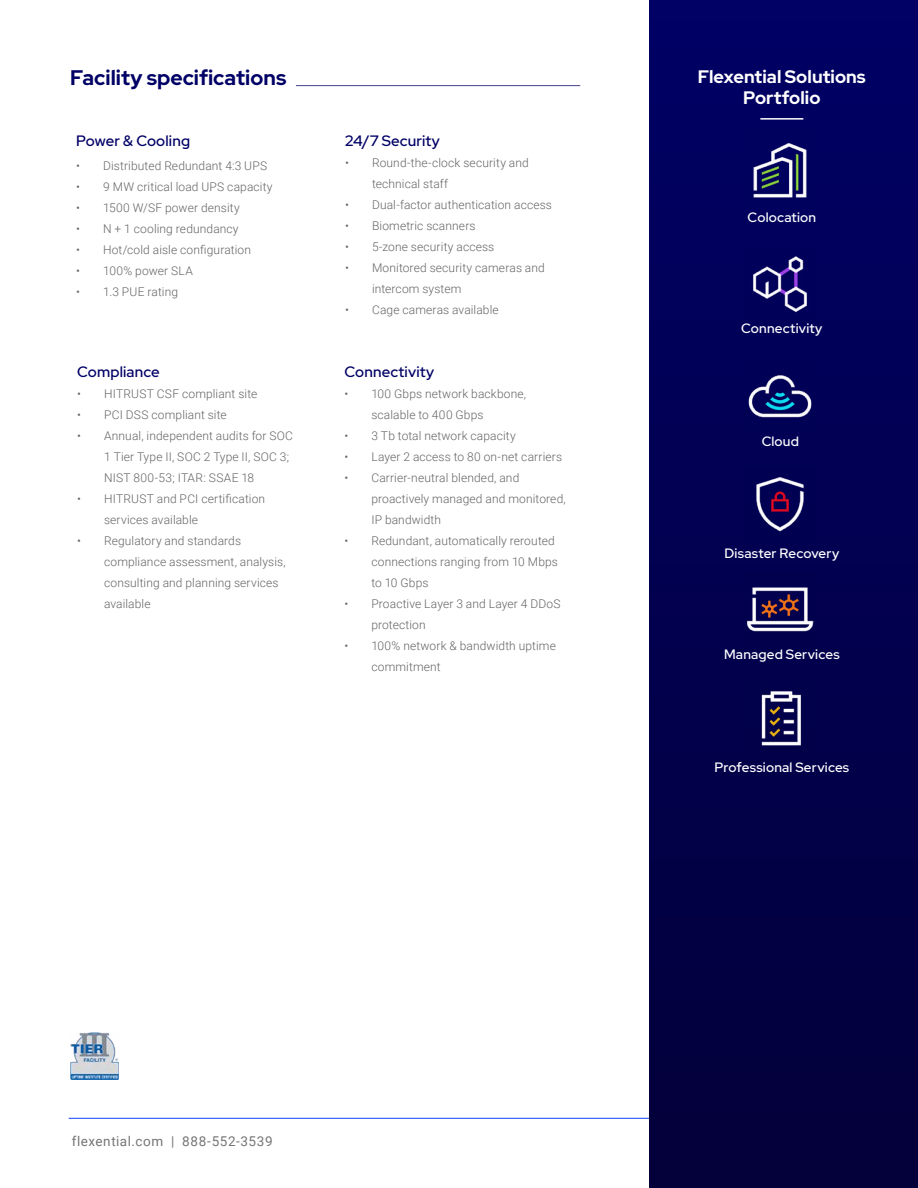
<style>
.page{position:relative;width:918px;height:1188px;background:#fff}
.page>*{position:absolute;margin:0;border:0;box-sizing:border-box;transform-origin:0 0}
.t1{font:700 21px "Red Hat Display";color:#006}
.t2{font:700 18px/21px "Red Hat Display";letter-spacing:.005em;color:#fff;text-align:center}
.t3{font:500 15px "Red Hat Display";letter-spacing:.01em;color:#006}
.t4{font:500 13.5px "Red Hat Display";letter-spacing:.015em;color:#fff}
.t5{font:13.5px "Roboto";letter-spacing:.04em;color:#747575}
.t6{font:300 12px/21px "Roboto";letter-spacing:.01em;color:#636466}
</style>
<div class="page">
<hr style="left:69px;top:1118px;width:580px;height:1px;background:#0c44ff">
<div style="left:649px;top:0;width:269px;height:1188px;background:linear-gradient(to bottom,#000065,#03003a)"></div>
<hr style="left:296px;top:85px;width:284px;height:1px;background:#006">
<img style="left:744px;top:359px;width:73px;height:73px">
<img style="left:744px;top:134px;width:73px;height:73px">
<img style="left:744px;top:248px;width:73px;height:73px">
<img style="left:744px;top:468px;width:73px;height:73px">
<img style="left:744px;top:572px;width:73px;height:73px">
<img style="left:744px;top:681px;width:73px;height:73px">
<hr style="left:760px;top:118px;width:43px;height:2px;background:#fff">
<img style="left:70px;top:1033px;width:48px;height:47px">
<h1 class="t1" style="left:70px;top:64px;width:218px">Facility specifications</h1>
<p class="t3" style="left:76px;top:131px;width:115px">Power &amp; Cooling</p>
<p class="t6" style="left:76px;top:155px;width:193px">• Distributed Redundant 4:3 UPS</p>
<p class="t6" style="left:76px;top:176px;width:198px">• 9 MW critical load UPS capacity</p>
<p class="t6" style="left:76px;top:197px;width:165px">• 1500 W/SF power density</p>
<p class="t6" style="left:76px;top:218px;width:164px">• N + 1 cooling redundancy</p>
<p class="t6" style="left:76px;top:239px;width:176px">• Hot/cold aisle configuration</p>
<p class="t6" style="left:76px;top:260px;width:118px">• 100% power SLA</p>
<p class="t6" style="left:76px;top:281px;width:103px">• 1.3 PUE rating</p>
<p class="t3" style="left:77px;top:362px;width:84px">Compliance</p>
<p class="t6" style="left:77px;top:383px;width:182px">• HITRUST CSF compliant site</p>
<p class="t6" style="left:77px;top:404px;width:151px">• PCI DSS compliant site</p>
<p class="t6" style="left:104px;top:425px;width:190px;text-indent:-27px">• Annual, independent audits for SOC<br>1 Tier Type II, SOC 2 Type II, SOC 3;<br>NIST 800-53; ITAR: SSAE 18</p>
<p class="t6" style="left:104px;top:488px;width:163px;text-indent:-27px">• HITRUST and PCI certification services available</p>
<p class="t6" style="left:104px;top:530px;width:183px;text-indent:-27px">• Regulatory and standards compliance assessment, analysis, consulting and planning services available</p>
<p class="t3" style="left:345px;top:131px;width:96px">24/7 Security</p>
<p class="t6" style="left:372px;top:152px;width:158px;text-indent:-27px">• Round-the-clock security and technical staff</p>
<p class="t6" style="left:345px;top:194px;width:208px">• Dual-factor authentication access</p>
<p class="t6" style="left:345px;top:215px;width:132px">• Biometric scanners</p>
<p class="t6" style="left:345px;top:236px;width:151px">• 5-zone security access</p>
<p class="t6" style="left:372px;top:257px;width:174px;text-indent:-27px">• Monitored security cameras and intercom system</p>
<p class="t6" style="left:345px;top:299px;width:155px">• Cage cameras available</p>
<p class="t3" style="left:344px;top:362px;width:91px">Connectivity</p>
<p class="t6" style="left:371px;top:383px;width:156px;text-indent:-27px">• 100 Gbps network backbone, scalable to 400 Gbps</p>
<p class="t6" style="left:344px;top:425px;width:173px">• 3 Tb total network capacity</p>
<p class="t6" style="left:344px;top:446px;width:219px">• Layer 2 access to 80 on-net carriers</p>
<p class="t6" style="left:371px;top:467px;width:196px;text-indent:-27px">• Carrier-neutral blended, and proactively managed and monitored,<br>IP bandwidth</p>
<p class="t6" style="left:371px;top:530px;width:188px;text-indent:-27px">• Redundant, automatically rerouted connections ranging from 10 Mbps to 10 Gbps</p>
<p class="t6" style="left:371px;top:593px;width:191px;text-indent:-27px">• Proactive Layer 3 and Layer 4 DDoS protection</p>
<p class="t6" style="left:371px;top:635px;width:186px;text-indent:-27px">• 100% network &amp; bandwidth uptime commitment</p>
<h2 class="t2" style="left:698px;top:66px;width:169px">Flexential Solutions<br>Portfolio</h2>
<p class="t4" style="left:748px;top:208px;width:70px">Colocation</p>
<p class="t4" style="left:741px;top:319px;width:83px">Connectivity</p>
<p class="t4" style="left:762px;top:432px;width:39px">Cloud</p>
<p class="t4" style="left:724px;top:545px;width:116px">Disaster Recovery</p>
<p class="t4" style="left:724px;top:646px;width:117px">Managed Services</p>
<p class="t4" style="left:714px;top:758px;width:136px">Professional Services</p>
<p class="t5" style="left:72px;top:1132px;width:202px">flexential.com | 888-552-3539</p>
</div>
